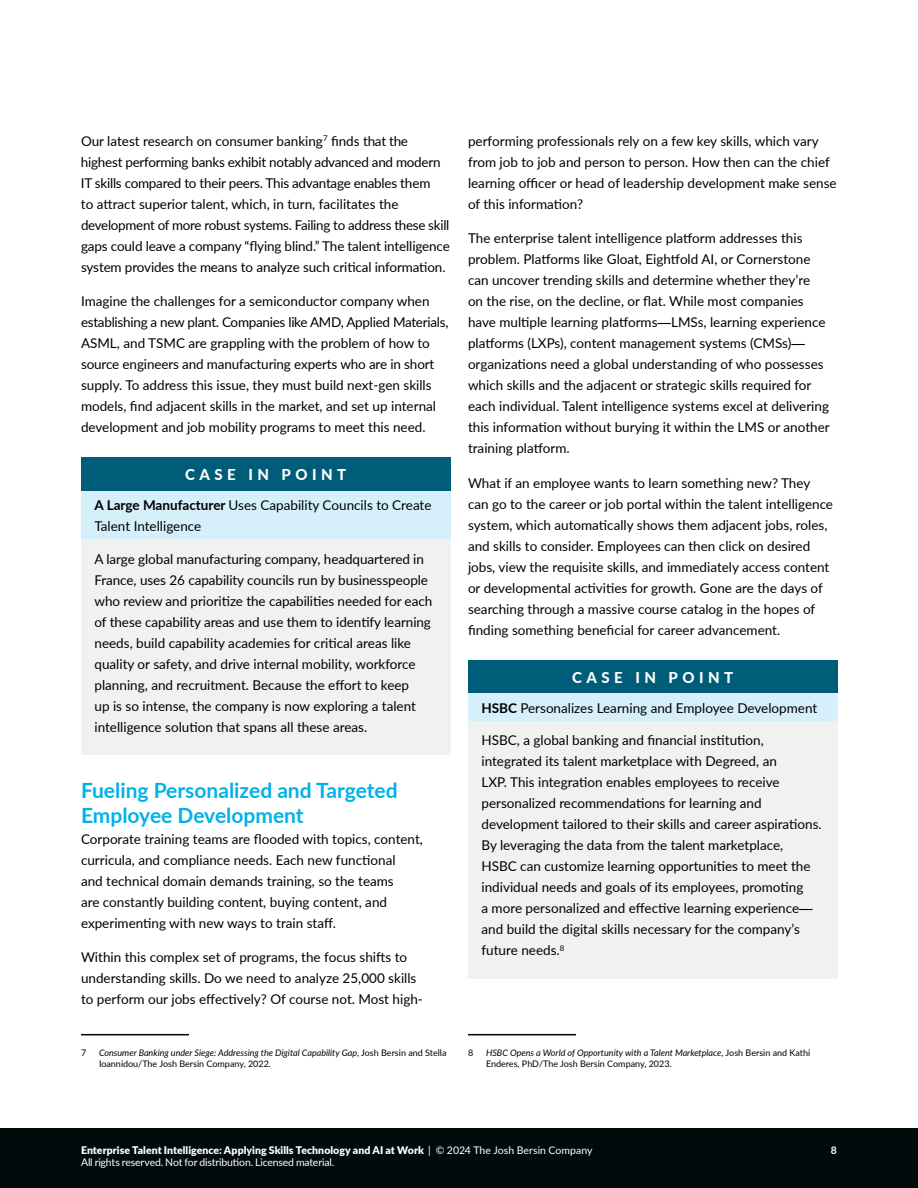
<style>
.page{position:relative;width:918px;height:1188px;background:#fff}
.page>*{position:absolute;margin:0;border:0;box-sizing:border-box;transform-origin:0 0}
.t1{font:700 21px/25.2px "Lato";color:#00b2e9}
.t2{font:800 15px "Lato";letter-spacing:.3em;color:#fff}
.t3{font:13.5px/21px "Lato";color:#000}
.t4{font:13.5px/21px "Lato";letter-spacing:-.02em;color:#000}
.t5{font:900 10.5px "Lato";letter-spacing:.005em;color:#fff}
.t6{font:10.5px "Lato";letter-spacing:-.015em;color:#fff}
.t7{font:700 10.5px "Lato";color:#fff}
.t8{font:italic 9px/10.5px "Lato";color:#000}
.t9{font:9px/10.5px "Lato";color:#000}
.s1{font-weight:700}
.s2{font-style:normal}
.s3{font-family:"Arial"}
.s4{font-style:italic}
.s5{font-weight:400}
</style>
<div class="page">
<div style="left:0;top:1128px;width:918px;height:60px;background:#000a0a"></div>
<div style="left:81px;top:457px;width:369px;height:34px;background:#005d79"></div>
<div style="left:81px;top:491px;width:369px;height:49px;background:#d5f0fa"></div>
<div style="left:81px;top:540px;width:369px;height:215px;background:#f1f1f2"></div>
<hr style="left:81px;top:1034px;width:108px;height:1px;background:#000">
<div style="left:468px;top:660px;width:369px;height:33px;background:#005d79"></div>
<div style="left:468px;top:693px;width:369px;height:29px;background:#d5f0fa"></div>
<div style="left:468px;top:721px;width:369px;height:257px;background:#f1f1f2"></div>
<hr style="left:468px;top:1034px;width:108px;height:1px;background:#000">
<p class="t4" style="left:81px;top:130px;width:370px">Our latest research on consumer banking<sup>7</sup> finds that the highest performing banks exhibit notably advanced and modern IT skills compared to their peers. This advantage enables them<br>to attract superior talent, which, in turn, facilitates the development of more robust systems. Failing to address these skill gaps could leave a company “flying blind.” The talent intelligence system provides the means to analyze such critical information.</p>
<p class="t3" style="left:81px;top:290px;width:369px">Imagine the challenges for a semiconductor company when establishing a new plant. Companies like AMD, Applied Materials, ASML, and TSMC are grappling with the problem of how to source engineers and manufacturing experts who are in short supply. To address this issue, they must build next-gen skills models, find adjacent skills in the market, and set up internal development and job mobility programs to meet this need.</p>
<p class="t2" style="left:185px;top:466px;width:163px">CASE IN POINT</p>
<p class="t3" style="left:94px;top:494px;width:339px"><span class="s1">A Large Manufacturer</span> Uses Capability Councils to Create<br>Talent Intelligence</p>
<p class="t3" style="left:94px;top:548px;width:339px">A large global manufacturing company, headquartered in France, uses 26 capability councils run by businesspeople who review and prioritize the capabilities needed for each of these capability areas and use them to identify learning needs, build capability academies for critical areas like quality or safety, and drive internal mobility, workforce planning, and recruitment. Because the effort to keep<br>up is so intense, the company is now exploring a talent intelligence solution that spans all these areas.</p>
<h1 class="t1" style="left:81px;top:776px;width:318px">Fueling Personalized and Targeted<br>Employee Development</h1>
<p class="t3" style="left:81px;top:828px;width:343px">Corporate training teams are flooded with topics, content, curricula, and compliance needs. Each new functional<br>and technical domain demands training, so the teams<br>are constantly building content, buying content, and experimenting with new ways to train staff.</p>
<p class="t3" style="left:81px;top:946px;width:343px">Within this complex set of programs, the focus shifts to understanding skills. Do we need to analyze 25,000 skills to perform our jobs effectively? Of course not. Most high-</p>
<p class="t9" style="left:81px;top:1047px;width:7px">7</p>
<p class="t8" style="left:99px;top:1047px;width:349px">Consumer Banking under Siege: Addressing the Digital Capability Gap<span class="s2">, Josh Bersin and Stella<br>Ioannidou/The Josh Bersin Company, 2022.</span></p>
<p class="t3" style="left:468px;top:130px;width:370px">performing professionals rely on a few key skills, which vary from job to job and person to person. How then can the chief learning officer or head of leadership development make sense of this information?</p>
<p class="t3" style="left:468px;top:227px;width:363px">The enterprise talent intelligence platform addresses this problem. Platforms like Gloat, Eightfold AI, or Cornerstone can uncover trending skills and determine whether they’re<br>on the rise, on the decline, or flat. While most companies have multiple learning platforms<span class="s3">—</span>LMSs, learning experience platforms (LXPs), content management systems (CMSs)<span class="s3">— </span>organizations need a global understanding of who possesses which skills and the adjacent or strategic skills required for each individual. Talent intelligence systems excel at delivering this information without burying it within the LMS or another training platform.</p>
<p class="t3" style="left:468px;top:472px;width:367px">What if an employee wants to learn something new? They can go to the career or job portal within the talent intelligence system, which automatically shows them adjacent jobs, roles, and skills to consider. Employees can then click on desired jobs, view the requisite skills, and immediately access content or developmental activities for growth. Gone are the days of searching through a massive course catalog in the hopes of finding something beneficial for career advancement.</p>
<p class="t2" style="left:572px;top:669px;width:163px">CASE IN POINT</p>
<p class="t3" style="left:482px;top:697px;width:337px"><span class="s1">HSBC</span> Personalizes Learning and Employee Development</p>
<p class="t3" style="left:482px;top:729px;width:342px">HSBC, a global banking and financial institution, integrated its talent marketplace with Degreed, an<br>LXP. This integration enables employees to receive personalized recommendations for learning and development tailored to their skills and career aspirations.<br>By leveraging the data from the talent marketplace, HSBC can customize learning opportunities to meet the individual needs and goals of its employees, promoting<br>a more personalized and effective learning experience<span class="s3">— </span>and build the digital skills necessary for the company’s future needs.<sup>8</sup></p>
<p class="t9" style="left:468px;top:1047px;width:7px">8</p>
<p class="t9" style="left:486px;top:1047px;width:326px"><span class="s4">HSBC Opens a World of Opportunity with a Talent Marketplace</span>, Josh Bersin and Kathi<br>Enderes, PhD/The Josh Bersin Company, 2023.</p>
<p class="t5" style="left:81px;top:1146px;width:513px">Enterprise Talent Intelligence: Applying Skills Technology and AI at Work <span class="s5">| © 2024 The Josh Bersin Company</span></p>
<p class="t7" style="left:831px;top:1146px;width:8px">8</p>
<p class="t6" style="left:81px;top:1155px;width:255px">All rights reserved. Not for distribution. Licensed material.</p>
</div>
